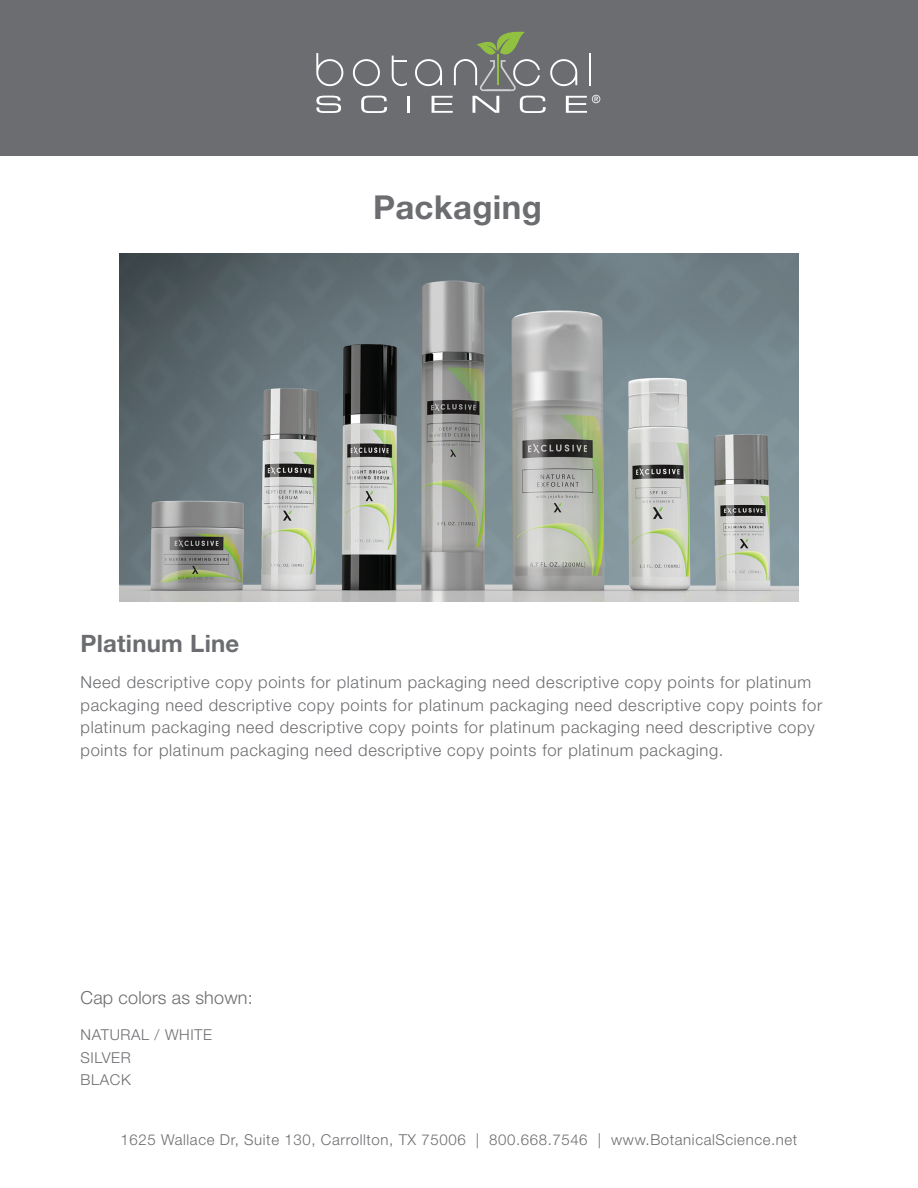
<style>
.page{position:relative;width:918px;height:1188px;background:#fff}
.page>*{position:absolute;margin:0;border:0;box-sizing:border-box;transform-origin:0 0}
.t1{font:700 33px "Helvetica Neue LT Pro";letter-spacing:.01em;color:#6c6d70}
.t2{font:700 24px "Helvetica Neue LT Pro";letter-spacing:.01em;color:#6c6d70}
.t3{font:300 18px "Helvetica Neue LT Pro";letter-spacing:.01em;color:#6c6d70}
.t4{font:300 16.5px/22.5px "Helvetica Neue LT Pro";letter-spacing:.04em;color:#6c6d70}
.t5{font:300 15px "Helvetica Neue LT Pro";letter-spacing:.04em;color:#6c6d70}
</style>
<div class="page">
<img style="left:120px;top:254px;width:678px;height:347px">
<div style="left:0;top:0;width:918px;height:156px;background:#6c6d70"></div>
<svg style="left:316px;top:53px;width:27px;height:33px"></svg>
<svg style="left:353px;top:59px;width:27px;height:27px"></svg>
<svg style="left:392px;top:56px;width:15px;height:30px"></svg>
<svg style="left:316px;top:96px;width:25px;height:17px"></svg>
<svg style="left:361px;top:96px;width:26px;height:17px"></svg>
<hr style="left:407px;top:96px;width:3px;height:17px;background:#fff">
<svg style="left:415px;top:32px;width:185px;height:81px"></svg>
<p class="t1" style="left:373px;top:186px;width:170px">Packaging</p>
<p class="t2" style="left:81px;top:628px;width:160px">Platinum Line</p>
<p class="t4" style="left:81px;top:671px;width:743px">Need descriptive copy points for platinum packaging need descriptive copy points for platinum packaging need descriptive copy points for platinum packaging need descriptive copy points for platinum packaging need descriptive copy points for platinum packaging need descriptive copy points for platinum packaging need descriptive copy points for platinum packaging.</p>
<p class="t3" style="left:81px;top:987px;width:174px">Cap colors as shown:</p>
<p class="t5" style="left:81px;top:1026px;width:133px">NATURAL / WHITE</p>
<p class="t5" style="left:81px;top:1048px;width:52px">SILVER</p>
<p class="t5" style="left:81px;top:1071px;width:52px">BLACK</p>
<p class="t5" style="left:121px;top:1130px;width:678px">1625 Wallace Dr, Suite 130, Carrollton, TX 75006 | 800.668.7546 | www.BotanicalScience.net</p>
</div>
